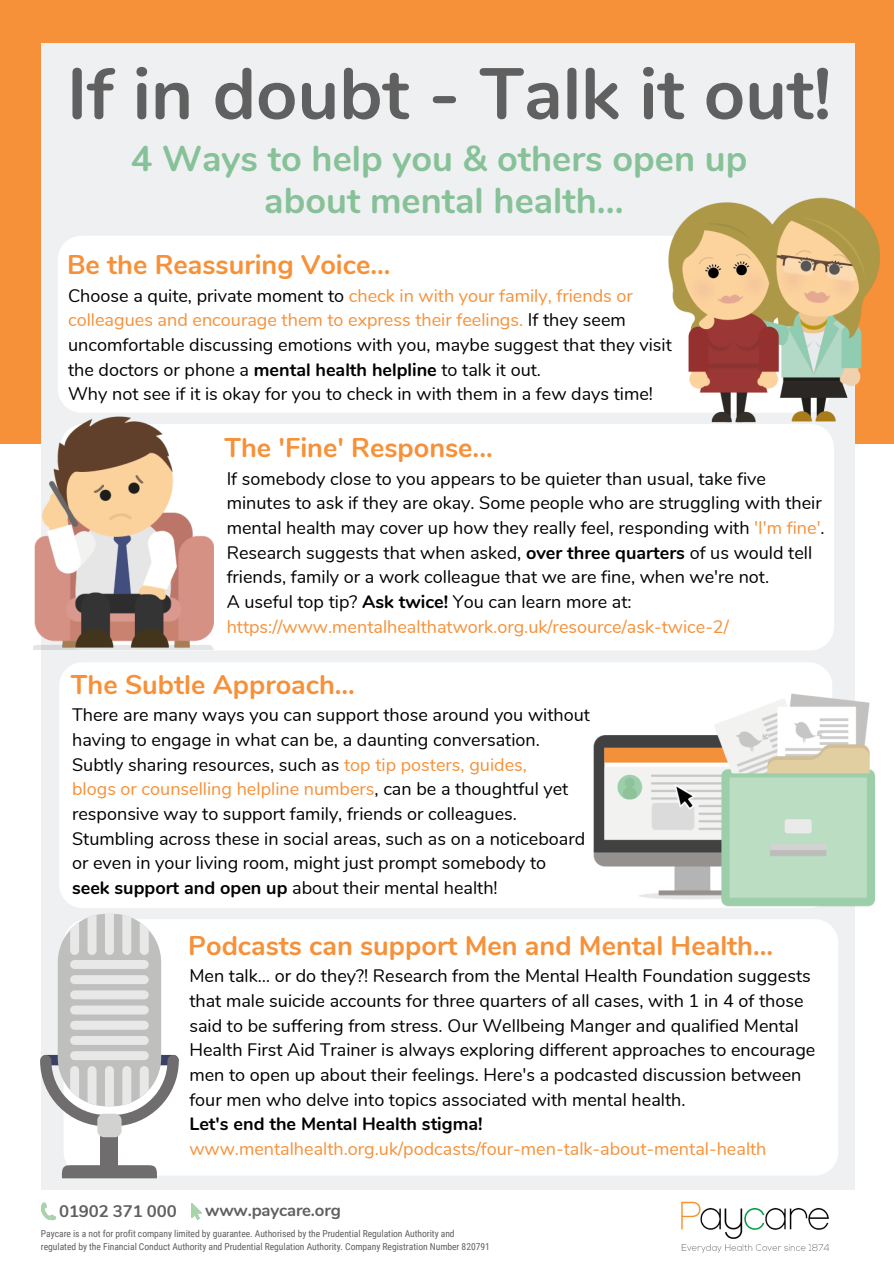
<style>
.page{position:relative;width:894px;height:1264px;background:#fff}
.page>*{position:absolute;margin:0;border:0;box-sizing:border-box;transform-origin:0 0}
.t1{font:700 72px "Nunito";color:#606060}
.t2{font:700 36px/42.8px "Nunito";color:#87c198;text-align:center}
.t3{font:700 27px "Nunito";color:#f69139}
.t4{font:18px/24.6px "Nunito";color:#000}
.t5{font:18px "Nunito";color:#f69139}
.t6{font:700 18px "Nunito";color:#000}
.t7{font:700 16.8px "Nunito";letter-spacing:-.01em;color:#606060}
.t8{font:9.6px/13.4px "Roboto Condensed";letter-spacing:-.005em;color:#606060}
.s1{color:#f69139}
.s2{font-weight:700}
</style>
<div class="page">
<div style="left:0;top:0;width:893px;height:444px;background:#f69139"></div>
<div style="left:41px;top:43px;width:813px;height:1146px;background:#eef0f2"></div>
<div style="left:58px;top:236px;width:773px;height:176px;background:#fff;border-radius:24px"></div>
<img style="left:681px;top:1201px;width:148px;height:52px">
<img style="left:41px;top:1202px;width:15px;height:18px">
<img style="left:191px;top:1203px;width:11px;height:16px">
<div style="left:64px;top:919px;width:774px;height:256px;background:#fff;border-radius:24px"></div>
<div style="left:60px;top:424px;width:773px;height:226px;background:#fff;border-radius:24px"></div>
<div style="left:59px;top:662px;width:773px;height:246px;background:#fff;border-radius:24px"></div>
<img style="left:664px;top:193px;width:216px;height:239px">
<img style="left:593px;top:677px;width:283px;height:230px">
<img style="left:33px;top:416px;width:181px;height:233px">
<div style="left:58px;top:913px;width:103px;height:193px;background:#bfc0be;border-radius:49px"></div>
<div style="left:70px;top:960px;width:79px;height:8px;background:#e8e8e8;border-radius:4px"></div>
<div style="left:70px;top:975px;width:79px;height:9px;background:#e8e8e8;border-radius:4px"></div>
<div style="left:70px;top:990px;width:79px;height:9px;background:#e8e8e8;border-radius:4px"></div>
<div style="left:70px;top:1005px;width:79px;height:9px;background:#e8e8e8;border-radius:4px"></div>
<div style="left:70px;top:1020px;width:79px;height:9px;background:#e8e8e8;border-radius:4px"></div>
<div style="left:70px;top:1035px;width:79px;height:9px;background:#e8e8e8;border-radius:4px"></div>
<div style="left:70px;top:1051px;width:79px;height:9px;background:#e8e8e8;border-radius:4px"></div>
<svg style="left:122px;top:914px;width:9px;height:40px"></svg>
<svg style="left:140px;top:922px;width:9px;height:32px"></svg>
<svg style="left:87px;top:914px;width:9px;height:40px"></svg>
<svg style="left:105px;top:913px;width:9px;height:41px"></svg>
<svg style="left:70px;top:922px;width:9px;height:32px"></svg>
<svg style="left:40px;top:1054px;width:139px;height:72px"></svg>
<div style="left:100px;top:1118px;width:18px;height:47px;background:#6f6d6d"></div>
<svg style="left:62px;top:1164px;width:95px;height:14px"></svg>
<div style="left:97px;top:1113px;width:24px;height:24px;background:#d2d3d1;border-radius:7px"></div>
<h1 class="t1" style="left:67px;top:46px;width:765px">If in doubt - Talk it out!</h1>
<h2 class="t2" style="left:131px;top:137px;width:618px">4 Ways to help you &amp; others open up about mental health...</h2>
<h3 class="t3" style="left:67px;top:247px;width:325px">Be the Reassuring Voice...</h3>
<p class="t4" style="left:68px;top:283px;width:605px">Choose a quite, private moment to <span class="s1">check in with your family, friends or colleagues and encourage them to express their feelings.</span> If they seem uncomfortable discussing emotions with you, maybe suggest that they visit the doctors or phone a <span class="s2">mental health helpline</span> to talk it out.<br>Why not see if it is okay for you to check in with them in a few days time!</p>
<h3 class="t3" style="left:224px;top:429px;width:270px">The 'Fine' Response...</h3>
<p class="t4" style="left:226px;top:466px;width:599px">If somebody close to you appears to be quieter than usual, take five minutes to ask if they are okay. Some people who are struggling with their mental health may cover up how they really feel, responding with <span class="s1">'I'm fine'</span>.<br>Research suggests that when asked, <span class="s2">over three quarters</span> of us would tell friends, family or a work colleague that we are fine, when we're not.<br>A useful top tip? <span class="s2">Ask twice!</span> You can learn more at: <span class="s1">https://www.mentalhealthatwork.org.uk/resource/ask-twice-2/</span></p>
<h3 class="t3" style="left:71px;top:666px;width:285px">The Subtle Approach...</h3>
<p class="t4" style="left:72px;top:703px;width:519px">There are many ways you can support those around you without having to engage in what can be, a daunting conversation.<br>Subtly sharing resources, such as <span class="s1">top tip posters, guides,<br>blogs or counselling helpline numbers</span>, can be a thoughtful yet responsive way to support family, friends or colleagues.<br>Stumbling across these in social areas, such as on a noticeboard or even in your living room, might just prompt somebody to<br><span class="s2">seek support and open up</span> about their mental health!</p>
<h3 class="t3" style="left:188px;top:928px;width:586px">Podcasts can support Men and Mental Health...</h3>
<p class="t4" style="left:189px;top:964px;width:627px">Men talk… or do they?! Research from the Mental Health Foundation suggests that male suicide accounts for three quarters of all cases, with 1 in 4 of those said to be suffering from stress. Our Wellbeing Manger and qualified Mental Health First Aid Trainer is always exploring different approaches to encourage men to open up about their feelings. Here's a podcasted discussion between four men who delve into topics associated with mental health.</p>
<p class="t6" style="left:189px;top:1112px;width:295px">Let's end the Mental Health stigma!</p>
<p class="t5" style="left:189px;top:1136px;width:578px">www.mentalhealth.org.uk/podcasts/four-men-talk-about-mental-health</p>
<p class="t7" style="left:59px;top:1199px;width:119px">01902 371 000</p>
<p class="t7" style="left:205px;top:1199px;width:137px">www.paycare.org</p>
<p class="t8" style="left:41px;top:1226px;width:450px">Paycare is a not for profit company limited by guarantee. Authorised by the Prudential Regulation Authority and regulated by the Financial Conduct Authority and Prudential Regulation Authority. Company Registration Number 820791</p>
</div>
